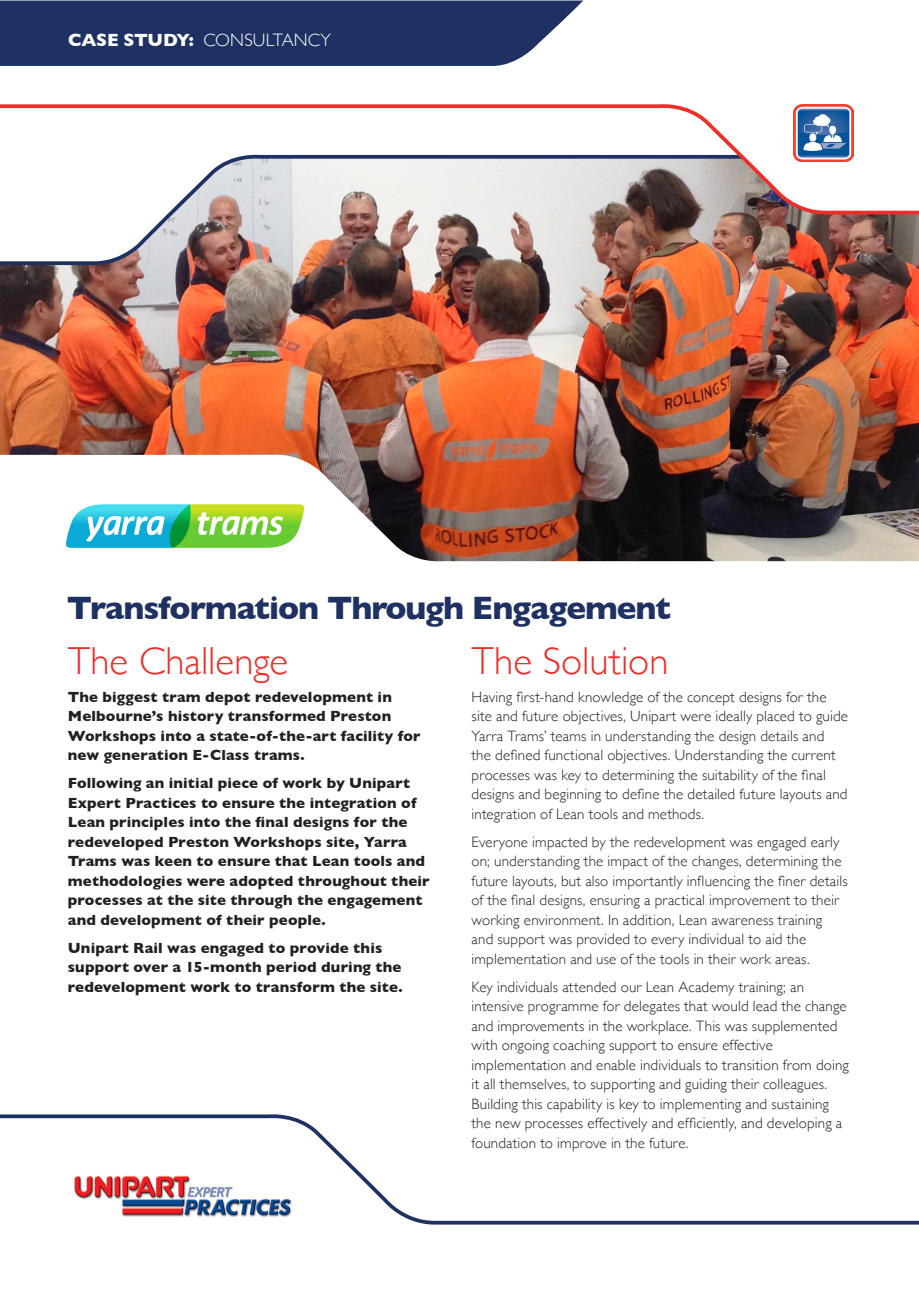
<style>
.page{position:relative;width:919px;height:1289px;background:#fff}
.page>*{position:absolute;margin:0;border:0;box-sizing:border-box;transform-origin:0 0}
.t1{font:300 39px "Gill Sans";color:#eb2f29}
.t2{font:700 33px "Gill Sans";letter-spacing:-.03em;color:#1f3162}
.t3{font:300 18px "Gill Sans";letter-spacing:.01em;color:#fff}
.t4{font:300 15px/19.5px "Gill Sans";letter-spacing:.01em;color:#231f20}
.t5{font:700 15px/19.5px "Gill Sans";letter-spacing:.01em;color:#231f20}
.s1{font-weight:700}
</style>
<div class="page">
<svg style="left:0;top:1px;width:583px;height:65px;background:#2c3d6b"></svg>
<img style="left:0;top:267px;width:918px;height:295px">
<img style="left:0;top:216px;width:918px;height:51px">
<svg style="left:0;top:1114px;width:918px;height:111px"></svg>
<svg style="left:0;top:104px;width:918px;height:112px"></svg>
<img style="left:49px;top:486px;width:272px;height:76px">
<img style="left:793px;top:104px;width:60px;height:58px">
<p class="t3" style="left:68px;top:26px;width:264px"><span class="s1">CASE STUDY:</span> CONSULTANCY</p>
<p class="t2" style="left:67px;top:581px;width:605px">Transformation Through Engagement</p>
<p class="t1" style="left:68px;top:630px;width:222px">The Challenge</p>
<p class="t5" style="left:68px;top:686px;width:354px">The biggest tram depot redevelopment in Melbourne’s history transformed Preston Workshops into a state-of-the-art facility for new generation E-Class trams.</p>
<p class="t5" style="left:68px;top:773px;width:363px">Following an initial piece of work by Unipart Expert Practices to ensure the integration of Lean principles into the final designs for the redeveloped Preston Workshops site, Yarra Trams was keen to ensure that Lean tools and methodologies were adopted throughout their processes at the site through the engagement and development of their people.</p>
<p class="t5" style="left:68px;top:937px;width:336px">Unipart Rail was engaged to provide this support over a 15-month period during the redevelopment work to transform the site.</p>
<p class="t1" style="left:471px;top:630px;width:198px">The Solution</p>
<p class="t4" style="left:471px;top:686px;width:378px">Having first-hand knowledge of the concept designs for the site and future objectives, Unipart were ideally placed to guide Yarra Trams’ teams in understanding the design details and<br>the defined functional objectives. Understanding the current processes was key to determining the suitability of the final designs and beginning to define the detailed future layouts and integration of Lean tools and methods.</p>
<p class="t4" style="left:471px;top:831px;width:377px">Everyone impacted by the redevelopment was engaged early on; understanding the impact of the changes, determining the future layouts, but also importantly influencing the finer details of the final designs, ensuring a practical improvement to their working environment. In addition, Lean awareness training and support was provided to every individual to aid the implementation and use of the tools in their work areas.</p>
<p class="t4" style="left:471px;top:976px;width:379px">Key individuals attended our Lean Academy training; an intensive programme for delegates that would lead the change and improvements in the workplace. This was supplemented with ongoing coaching support to ensure effective implementation and enable individuals to transition from doing it all themselves, to supporting and guiding their colleagues.<br>Building this capability is key to implementing and sustaining the new processes effectively and efficiently, and developing a foundation to improve in the future.</p>
</div>
